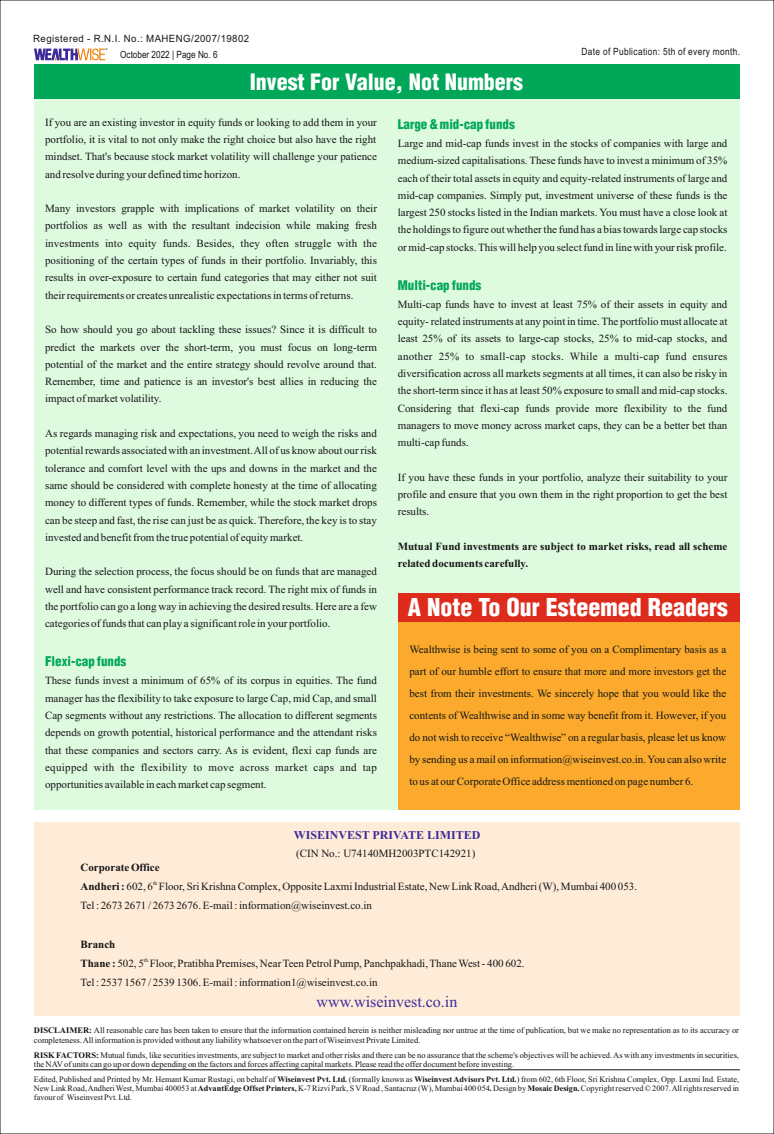
<style>
.page{position:relative;width:774px;height:1134px;background:#fff}
.page>*{position:absolute;margin:0;border:0;box-sizing:border-box;transform-origin:0 0}
.t1{font:24px "Switzerland Cond Black";color:#fff}
.t2{font:22px "Switzerland Cond Black";color:#fff}
.t3{font:16px "Times New Roman";color:#3c2b99}
.t4{font:13px "Switzerland Cond Black";color:#00a759}
.t5{font:700 12px "Times New Roman";color:#3c2b99}
.t6{font:11px/17.3px "Times New Roman";color:#151616;text-align:justify}
.t7{font:700 11px/17.3px "Times New Roman";color:#151616}
.t8{font:10px "Arial";letter-spacing:.045em;color:#151616}
.t9{font:10px "Arial Narrow";letter-spacing:.035em;color:#151616}
.t10{font:10px "Arial Narrow";color:#151616}
.t11{font:8.5px/9.4px "Times New Roman";color:#151616}
.t12{font:8.2px/9.1px "Times New Roman";color:#151616;text-align:justify}
.t13{font:5.5px "Times New Roman";color:#151616}
.s1{font-weight:700}
</style>
<div class="page">
<div style="left:34px;top:64px;width:706px;height:746px;background:#defadf"></div>
<div style="left:34px;top:822px;width:706px;height:194px;background:#ffecd8"></div>
<svg style="left:34px;top:48px;width:74px;height:12px"></svg>
<hr style="left:34px;top:1070px;width:706px;height:1px;background:#151616">
<div style="left:34px;top:64px;width:706px;height:35px;background:#00a759"></div>
<div style="left:398px;top:616px;width:342px;height:194px;background:#fbaa2d"></div>
<div style="left:398px;top:593px;width:342px;height:28px;background:#dd2b1c"></div>
<p class="t8" style="left:33px;top:34px;width:218px">Registered - R.N.I. No.: MAHENG/2007/19802</p>
<p class="t10" style="left:120px;top:50px;width:99px">October 2022 | Page No. 6</p>
<p class="t9" style="left:582px;top:48px;width:160px">Date of Publication: 5th of every month.</p>
<h2 class="t2" style="left:250px;top:68px;width:275px">Invest For Value, Not Numbers</h2>
<p class="t6" style="left:45px;top:114px;width:333px">If you are an existing investor in equity funds or looking to add them in your portfolio, it is vital to not only make the right choice but also have the right mindset. That's because stock market volatility will challenge your patience and resolve during your defined time horizon.</p>
<p class="t6" style="left:45px;top:201px;width:333px">Many investors grapple with implications of market volatility on their portfolios as well as with the resultant indecision while making fresh investments into equity funds. Besides, they often struggle with the positioning of the certain types of funds in their portfolio. Invariably, this results in over-exposure to certain fund categories that may either not suit their requirements or creates unrealistic expectations in terms of returns.</p>
<p class="t6" style="left:45px;top:322px;width:333px">So how should you go about tackling these issues? Since it is difficult to predict the markets over the short-term, you must focus on long-term potential of the market and the entire strategy should revolve around that.<br>Remember, time and patience is an investor's best allies in reducing the impact of market volatility.</p>
<p class="t6" style="left:45px;top:426px;width:333px">As regards managing risk and expectations, you need to weigh the risks and potential rewards associated with an investment. All of us know about our risk tolerance and comfort level with the ups and downs in the market and the same should be considered with complete honesty at the time of allocating money to different types of funds. Remember, while the stock market drops can be steep and fast, the rise can just be as quick. Therefore, the key is to stay invested and benefit from the true potential of equity market.</p>
<p class="t6" style="left:45px;top:564px;width:333px">During the selection process, the focus should be on funds that are managed well and have consistent performance track record. The right mix of funds in the portfolio can go a long way in achieving the desired results. Here are a few categories of funds that can play a significant role in your portfolio.</p>
<p class="t4" style="left:45px;top:653px;width:83px">Flexi-cap funds</p>
<p class="t6" style="left:45px;top:673px;width:333px">These funds invest a minimum of 65% of its corpus in equities. The fund manager has the flexibility to take exposure to large Cap, mid Cap, and small Cap segments without any restrictions. The allocation to different segments depends on growth potential, historical performance and the attendant risks that these companies and sectors carry. As is evident, flexi cap funds are equipped with the flexibility to move across market caps and tap opportunities available in each market cap segment.</p>
<p class="t4" style="left:398px;top:116px;width:118px">Large &amp; mid-cap funds</p>
<p class="t6" style="left:398px;top:136px;width:331px">Large and mid-cap funds invest in the stocks of companies with large and medium-sized capitalisations. These funds have to invest a minimum of 35% each of their total assets in equity and equity-related instruments of large and mid-cap companies. Simply put, investment universe of these funds is the largest 250 stocks listed in the Indian markets. You must have a close look at the holdings to figure out whether the fund has a bias towards large cap stocks or mid-cap stocks. This will help you select fund in line with your risk profile.</p>
<p class="t4" style="left:398px;top:277px;width:85px">Multi-cap funds</p>
<p class="t6" style="left:398px;top:297px;width:331px">Multi-cap funds have to invest at least 75% of their assets in equity and equity- related instruments at any point in time. The portfolio must allocate at least 25% of its assets to large-cap stocks, 25% to mid-cap stocks, and another 25% to small-cap stocks. While a multi-cap fund ensures diversification across all markets segments at all times, it can also be risky in the short-term since it has at least 50% exposure to small and mid-cap stocks.<br>Considering that flexi-cap funds provide more flexibility to the fund managers to move money across market caps, they can be a better bet than multi-cap funds.</p>
<p class="t6" style="left:398px;top:470px;width:331px">If you have these funds in your portfolio, analyze their suitability to your profile and ensure that you own them in the right proportion to get the best results.</p>
<p class="t7" style="left:398px;top:539px;width:331px">Mutual Fund investments are subject to market risks, read all scheme related documents carefully.</p>
<h1 class="t1" style="left:408px;top:592px;width:322px">A Note To Our Esteemed Readers</h1>
<p class="t6" style="left:409px;top:640px;width:318px;line-height:21.9px">Wealthwise is being sent to some of you on a Complimentary basis as a part of our humble effort to ensure that more and more investors get the best from their investments. We sincerely hope that you would like the contents of Wealthwise and in some way benefit from it. However, if you do not wish to receive “Wealthwise” on a regular basis, please let us know by sending us a mail on information@wiseinvest.co.in. You can also write to us at our Corporate Office address mentioned on page number 6.</p>
<p class="t5" style="left:294px;top:831px;width:188px">WISEINVEST PRIVATE LIMITED</p>
<p class="t6" style="left:296px;top:845px;width:181px">(CIN No.: U74140MH2003PTC142921)</p>
<p class="t7" style="left:81px;top:860px;width:81px">Corporate Office</p>
<p class="t13" style="left:153px;top:881px;width:6px">th</p>
<p class="t6" style="left:81px;top:878px;width:558px;line-height:19.2px"><span class="s1">Andheri :</span> 602, 6 Floor, Sri Krishna Complex, Opposite Laxmi Industrial Estate, New Link Road, Andheri (W), Mumbai 400 053.<br>Tel : 2673 2671 / 2673 2676. E-mail : information@wiseinvest.co.in</p>
<p class="t7" style="left:81px;top:937px;width:36px">Branch</p>
<p class="t13" style="left:144px;top:958px;width:6px">th</p>
<p class="t6" style="left:81px;top:955px;width:446px;line-height:19.2px"><span class="s1">Thane :</span> 502, 5 Floor, Pratibha Premises, Near Teen Petrol Pump, Panchpakhadi, Thane West - 400 602.<br>Tel : 2537 1567 / 2539 1306. E-mail : information1@wiseinvest.co.in</p>
<h3 class="t3" style="left:317px;top:996px;width:142px">www.wiseinvest.co.in</h3>
<p class="t11" style="left:34px;top:1026px;width:707px"><span class="s1">DISCLAIMER:</span> All reasonable care has been taken to ensure that the information contained herein is neither misleading nor untrue at the time of publication, but we make no representation as to its accuracy or completeness. All information is provided without any liability whatsoever on the part of Wiseinvest Private Limited.</p>
<p class="t11" style="left:34px;top:1051px;width:707px"><span class="s1">RISK FACTORS:</span> Mutual funds, like securities investments, are subject to market and other risks and there can be no assurance that the scheme's objectives will be achieved. As with any investments in securities, the NAVof units can go up or down depending on the factors and forces affecting capital markets. Please read the offer document before investing.</p>
<p class="t12" style="left:34px;top:1075px;width:707px">Edited, Published and Printed by Mr. Hemant Kumar Rustagi, on behalf of <span class="s1">Wiseinvest Pvt. Ltd.</span> (formally known as <span class="s1">Wiseinvest Advisors Pvt. Ltd.</span>) from 602, 6th Floor, Sri Krishna Complex, Opp. Laxmi Ind. Estate, New Link Road, Andheri West, Mumbai 400053 at <span class="s1">AdvantEdge Offset Printers,</span> K-7 Rizvi Park, S VRoad , Santacruz (W), Mumbai 400 054<span class="s1">.</span> Design by <span class="s1">Mosaic Design.</span> Copyright reserved © 2007. All rights reserved in favour of Wiseinvest Pvt. Ltd.</p>
</div>
